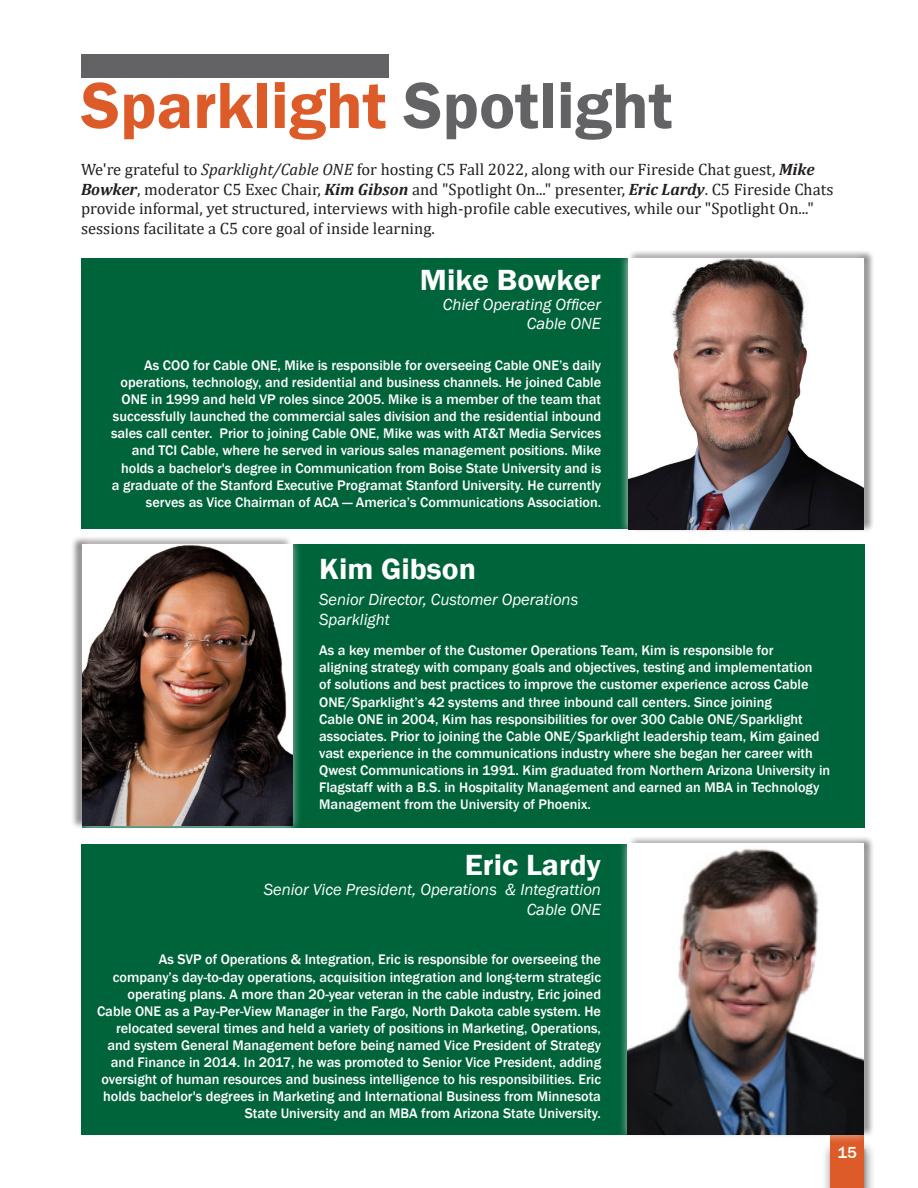
<style>
.page{position:relative;width:918px;height:1188px;background:#fff}
.page>*{position:absolute;margin:0;border:0;box-sizing:border-box;transform-origin:0 0}
.t1{font:600 67.5px "Franklin Gothic";color:#dd5b28}
.t2{font:600 30px "Franklin Gothic";color:#fff;scale:1.05 1}
.t3{font:16.5px/19.8px "Cambria";color:#231f20}
.t4{font:italic 16.5px "Franklin Gothic";color:#fff}
.t5{font:500 16.5px "Franklin Gothic";color:#fff}
.t6{font:500 14.25px/17.1px "Franklin Gothic";color:#fff;text-align:right}
.s1{color:#636366}
.s2{font-style:italic}
.s3{font-weight:700;font-style:italic}
</style>
<div class="page">
<div style="left:81px;top:258px;width:783px;height:271px;background:#00643b"></div>
<div style="left:81px;top:54px;width:308px;height:24px;background:#636366"></div>
<div style="left:822px;top:1139px;width:54px;height:49px;background:#231f20;opacity:.65"></div>
<div style="left:830px;top:1148px;width:37px;height:40px;background:#a7a8aa"></div>
<div style="left:830px;top:1134px;width:34px;height:54px;background:#dd5b28"></div>
<div style="left:81px;top:844px;width:783px;height:290px;background:#00643b"></div>
<div style="left:618px;top:834px;width:255px;height:310px;background:#fff;opacity:.75"></div>
<img style="left:628px;top:844px;width:235px;height:290px">
<div style="left:82px;top:544px;width:783px;height:284px;background:#00643b"></div>
<div style="left:618px;top:249px;width:255px;height:290px;background:#fff;opacity:.75"></div>
<img style="left:628px;top:258px;width:235px;height:271px">
<div style="left:73px;top:534px;width:229px;height:302px;background:#fff;opacity:.75"></div>
<img style="left:83px;top:544px;width:209px;height:282px">
<p class="t1" style="left:81px;top:64px;width:593px">Sparklight <span class="s1">Spotlight</span></p>
<p class="t3" style="left:81px;top:159px;width:754px">We're grateful to <span class="s2">Sparklight/Cable ONE</span> for hosting C5 Fall 2022, along with our Fireside Chat guest, <span class="s3">Mike Bowker</span>, moderator C5 Exec Chair, <span class="s3">Kim Gibson</span> and "Spotlight On..." presenter, <span class="s3">Eric Lardy</span>. C5 Fireside Chats provide informal, yet structured, interviews with high-profile cable executives, while our "Spotlight On..." sessions facilitate a C5 core goal of inside learning.</p>
<p class="t2" style="left:420px;top:261px;width:174px">Mike Bowker</p>
<p class="t4" style="left:443px;top:294px;width:160px">Chief Operating Officer</p>
<p class="t4" style="left:527px;top:314px;width:76px">Cable ONE</p>
<p class="t6" style="left:111px;top:357px;width:492px">As COO for Cable ONE, Mike is responsible for overseeing Cable ONE’s daily operations, technology, and residential and business channels. He joined Cable ONE in 1999 and held VP roles since 2005. Mike is a member of the team that successfully launched the commercial sales division and the residential inbound sales call center. Prior to joining Cable ONE, Mike was with AT&amp;T Media Services and TCI Cable, where he served in various sales management positions. Mike holds a bachelor's degree in Communication from Boise State University and is a graduate of the Stanford Executive Programat Stanford University. He currently serves as Vice Chairman of ACA — America’s Communications Association.</p>
<p class="t2" style="left:319px;top:551px;width:151px">Kim Gibson</p>
<p class="t4" style="left:319px;top:590px;width:261px">Senior Director, Customer Operations</p>
<p class="t4" style="left:319px;top:609px;width:72px">Sparklight</p>
<p class="t6" style="left:319px;top:642px;width:513px;text-align:left">As a key member of the Customer Operations Team, Kim is responsible for<br>aligning strategy with company goals and objectives, testing and implementation<br>of solutions and best practices to improve the customer experience across Cable ONE/Sparklight’s 42 systems and three inbound call centers. Since joining<br>Cable ONE in 2004, Kim has responsibilities for over 300 Cable ONE/Sparklight associates. Prior to joining the Cable ONE/Sparklight leadership team, Kim gained vast experience in the communications industry where she began her career with Qwest Communications in 1991. Kim graduated from Northern Arizona University in Flagstaff with a B.S. in Hospitality Management and earned an MBA in Technology Management from the University of Phoenix.</p>
<p class="t2" style="left:465px;top:847px;width:131px">Eric Lardy</p>
<p class="t4" style="left:264px;top:879px;width:339px">Senior Vice President, Operations &amp; Integrattion</p>
<p class="t4" style="left:527px;top:899px;width:76px">Cable ONE</p>
<p class="t6" style="left:97px;top:951px;width:506px">As SVP of Operations &amp; Integration, Eric is responsible for overseeing the company’s day-to-day operations, acquisition integration and long-term strategic operating plans. A more than 20-year veteran in the cable industry, Eric joined Cable ONE as a Pay-Per-View Manager in the Fargo, North Dakota cable system. He relocated several times and held a variety of positions in Marketing, Operations, and system General Management before being named Vice President of Strategy and Finance in 2014. In 2017, he was promoted to Senior Vice President, adding oversight of human resources and business intelligence to his responsibilities. Eric holds bachelor's degrees in Marketing and International Business from Minnesota State University and an MBA from Arizona State University.</p>
<p class="t5" style="left:837px;top:1142px;width:21px">15</p>
</div>
